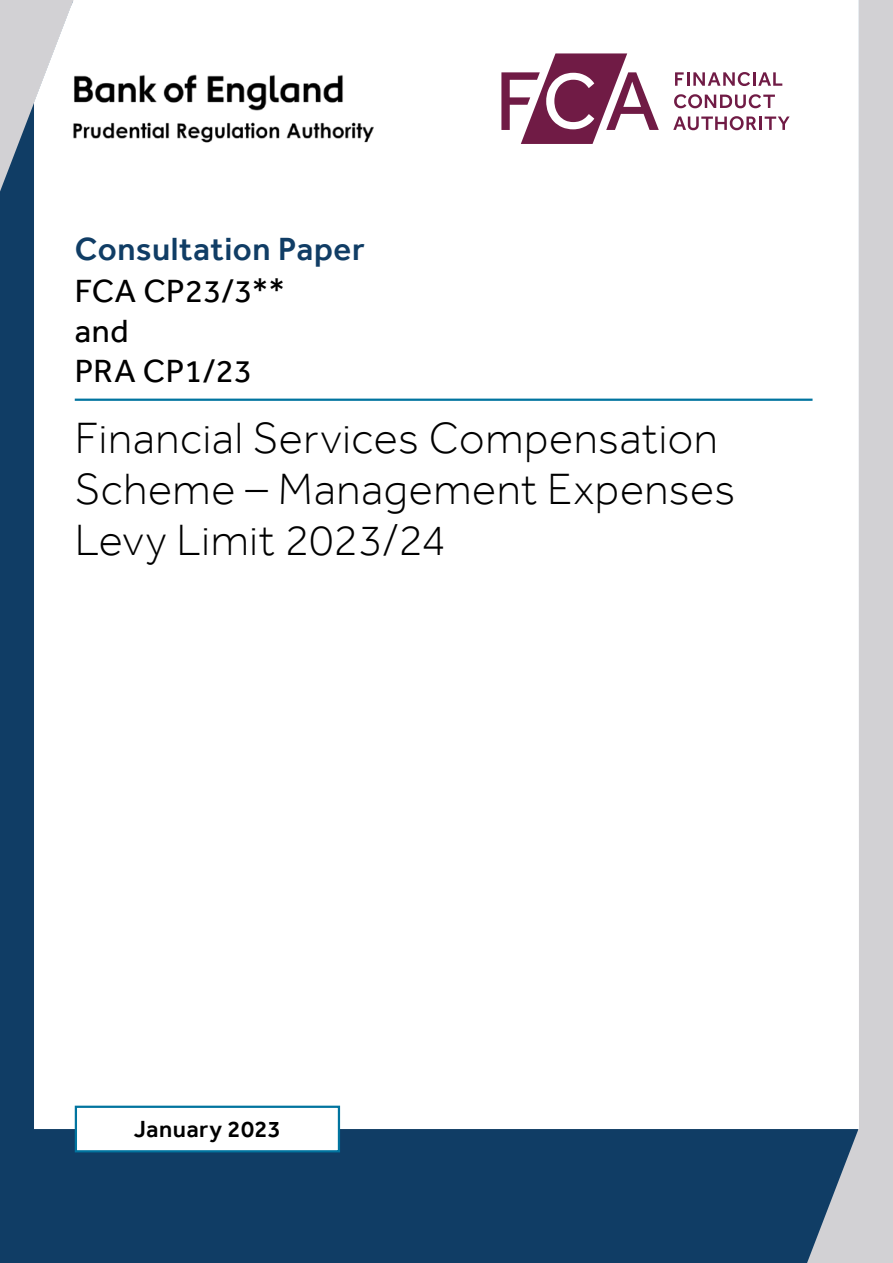
<style>
.page{position:relative;width:893px;height:1263px;background:#d2d1d4}
.page>*{position:absolute;margin:0;border:0;box-sizing:border-box;transform-origin:0 0}
.t1{font:300 45px/51px "Effra";letter-spacing:.015em;color:#000}
.t2{font:33px/39.6px "Effra";letter-spacing:.015em;color:#000}
.t3{font:500 33px "Effra";letter-spacing:.015em;color:#103d65}
.t4{font:500 24px "Effra";letter-spacing:.02em;color:#000}
</style>
<div class="page">
<div style="left:0;top:103px;width:776px;height:1160px;background:#103d65"></div>
<div style="left:34px;top:0;width:825px;height:1129px;background:#fff"></div>
<svg style="left:501px;top:53px;width:158px;height:91px;background:#b4889e"></svg>
<svg style="left:675px;top:72px;width:107px;height:14px"></svg>
<svg style="left:674px;top:94px;width:101px;height:14px"></svg>
<svg style="left:673px;top:116px;width:117px;height:14px;background:#caaaba"></svg>
<img style="left:73px;top:73px;width:301px;height:71px">
<svg style="left:776px;top:1129px;width:83px;height:134px"></svg>
<hr style="left:75px;top:399px;width:737px;height:2px;background:#01749f">
<div style="left:76px;top:1107px;width:263px;height:44px;background:#fff"></div>
<div style="left:75px;top:1106px;width:265px;height:46px;border:2px solid #01749f"></div>
<p class="t3" style="left:75px;top:229px;width:291px">Consultation Paper</p>
<p class="t2" style="left:75px;top:271px;width:212px">FCA CP23/3** and<br>PRA CP1/23</p>
<p class="t1" style="left:75px;top:412px;width:662px">Financial Services Compensation<br>Scheme – Management Expenses<br>Levy Limit 2023/24</p>
<p class="t4" style="left:134px;top:1115px;width:149px">January 2023</p>
</div>
